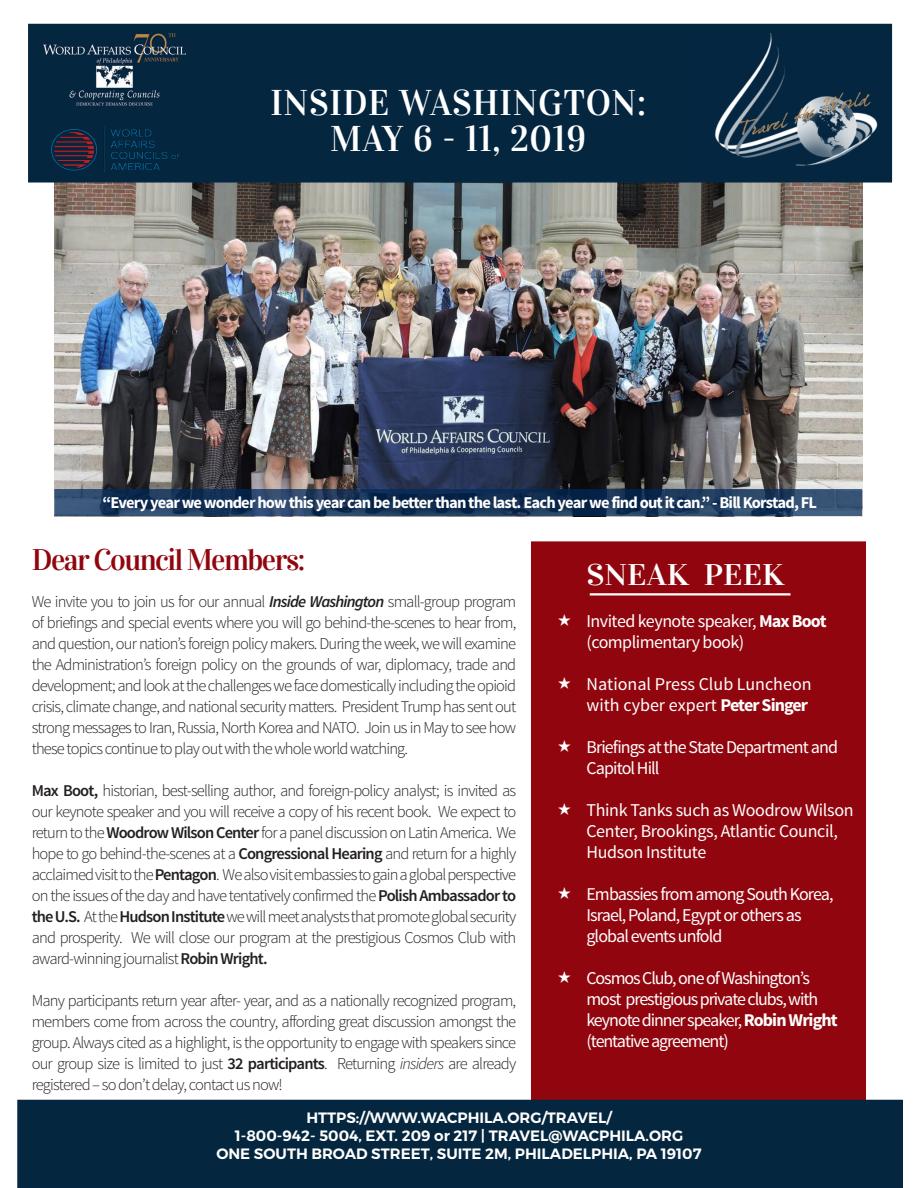
<style>
.page{position:relative;width:918px;height:1188px;background:#fff}
.page>*{position:absolute;margin:0;border:0;box-sizing:border-box;transform-origin:0 0}
.t1{font:36px "Vidaloka";letter-spacing:.02em;color:#fff}
.t2{font:30px "Vidaloka";letter-spacing:-.05em;color:#91060e}
.t3{font:30px "Vidaloka";color:#fff;scale:1.1 1}
.t4{font:18px/21px "Source Sans Pro";letter-spacing:-.05em;color:#fff}
.t5{font:18px/21px "Source Sans Pro";letter-spacing:-.02em;color:#fff}
.t6{font:18px/21px "Source Sans Pro";color:#fff}
.t7{font:18px/21px "Source Sans Pro";letter-spacing:-.03em;color:#fff}
.t8{font:300 16.5px/21px "Source Sans Pro";letter-spacing:-.05em;color:#231f20;text-align:justify}
.t9{font:700 16.5px "Source Sans Pro";letter-spacing:-.05em;color:#fff}
.t10{font:600 15px "Montserrat";color:#fff}
.s1{font-weight:600;font-style:italic}
.s2{font-weight:600}
.s3{font-style:italic}
.s4{font-weight:700}
</style>
<div class="page">
<img style="left:54px;top:183px;width:808px;height:306px">
<svg style="left:54px;top:489px;width:808px;height:27px;background:#1c395d"></svg>
<div style="left:28px;top:24px;width:864px;height:159px;background:#04263f;border:2px solid #042640"></div>
<div style="left:532px;top:542px;width:333px;height:557px;background:#91060e"></div>
<div style="left:531px;top:541px;width:335px;height:559px;border:2px solid #91060e"></div>
<div style="left:590px;top:593px;width:200px;height:3px;border:2px solid #fff"></div>
<div style="left:17px;top:1100px;width:886px;height:88px;background:#042640"></div>
<div style="left:24px;top:1108px;width:870px;height:74px;background:#04263f"></div>
<div style="left:23px;top:1107px;width:872px;height:75px;border:2px solid #042640"></div>
<img style="left:51px;top:127px;width:129px;height:54px">
<img style="left:714px;top:33px;width:177px;height:144px">
<img style="left:43px;top:33px;width:142px;height:73px">
<p class="t1" style="left:270px;top:81px;width:377px">INSIDE WASHINGTON:</p>
<p class="t1" style="left:330px;top:117px;width:257px">MAY 6 - 11, 2019</p>
<p class="t9" style="left:102px;top:492px;width:716px">“Every year we wonder how this year can be better than the last. Each year we find out it can.” - Bill Korstad, FL</p>
<p class="t2" style="left:32px;top:541px;width:275px">Dear Council Members:</p>
<p class="t8" style="left:32px;top:591px;width:486px">We invite you to join us for our annual <span class="s1">Inside Washington</span> small-group program of briefings and special events where you will go behind-the-scenes to hear from, and question, our nation’s foreign policy makers. During the week, we will examine the Administration’s foreign policy on the grounds of war, diplomacy, trade and development; and look at the challenges we face domestically including the opioid crisis, climate change, and national security matters. President Trump has sent out strong messages to Iran, Russia, North Korea and NATO. Join us in May to see how these topics continue to play out with the whole world watching.</p>
<p class="t8" style="left:32px;top:780px;width:486px"><span class="s2">Max Boot,</span> historian, best-selling author, and foreign-policy analyst; is invited as our keynote speaker and you will receive a copy of his recent book. We expect to return to the <span class="s2">Woodrow Wilson Center</span> for a panel discussion on Latin America. We hope to go behind-the-scenes at a <span class="s2">Congressional Hearing</span> and return for a highly acclaimed visit to the <span class="s2">Pentagon</span>. We also visit embassies to gain a global perspective on the issues of the day and have tentatively confirmed the <span class="s2">Polish Ambassador to the U.S.</span> At the <span class="s2">Hudson Institute</span> we will meet analysts that promote global security and prosperity. We will close our program at the prestigious Cosmos Club with award-winning journalist <span class="s2">Robin Wright.</span></p>
<p class="t8" style="left:32px;top:990px;width:486px">Many participants return year after- year, and as a nationally recognized program, members come from across the country, affording great discussion amongst the group. Always cited as a highlight, is the opportunity to engage with speakers since our group size is limited to just <span class="s2">32 participants</span>. Returning <span class="s3">insiders</span> are already registered – so don’t delay, contact us now!</p>
<p class="t10" style="left:306px;top:1108px;width:307px">HTTPS://WWW.WACPHILA.ORG/TRAVEL/</p>
<p class="t10" style="left:235px;top:1126px;width:450px">1-800-942- 5004, EXT. 209 or 217 | TRAVEL@WACPHILA.ORG</p>
<p class="t10" style="left:216px;top:1144px;width:487px">ONE SOUTH BROAD STREET, SUITE 2M, PHILADELPHIA, PA 19107</p>
<p class="t3" style="left:586px;top:557px;width:181px">SNEAK PEEK</p>
<p class="t7" style="left:586px;top:611px;width:242px">Invited keynote speaker, <span class="s4">Max Boot </span>(complimentary book)</p>
<p class="t6" style="left:586px;top:674px;width:227px">National Press Club Luncheon with cyber expert <span class="s4">Peter Singer</span></p>
<p class="t4" style="left:586px;top:737px;width:253px">Briefings at the State Department and<br>Capitol Hill</p>
<p class="t5" style="left:586px;top:800px;width:269px">Think Tanks such as Woodrow Wilson<br>Center, Brookings, Atlantic Council,<br>Hudson Institute</p>
<p class="t4" style="left:586px;top:884px;width:249px">Embassies from among South Korea,<br>Israel, Poland, Egypt or others as global events unfold</p>
<p class="t4" style="left:586px;top:968px;width:253px">Cosmos Club, one of Washington’s most prestigious private clubs, with keynote dinner speaker, <span class="s4">Robin Wright </span>(tentative agreement)</p>
</div>
